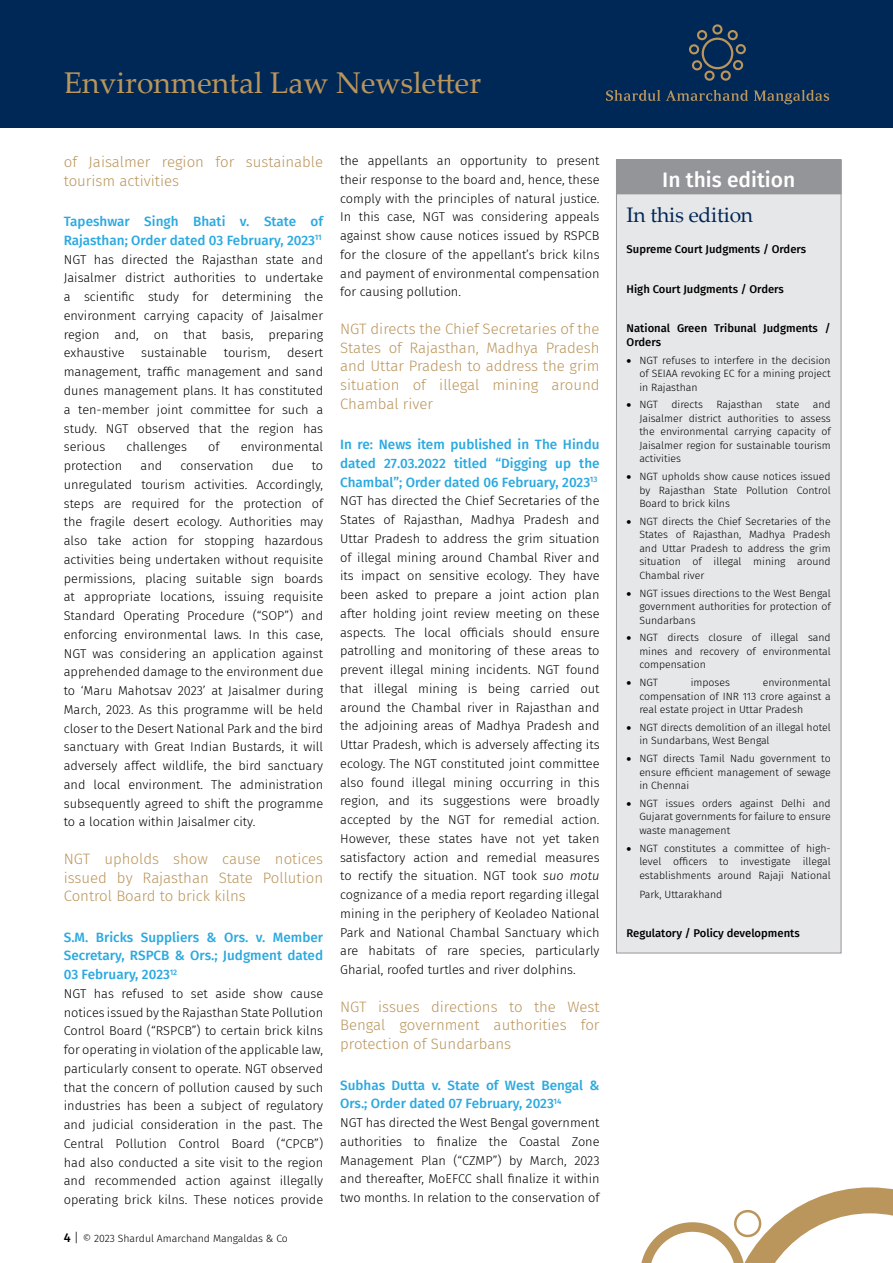
<style>
.page{position:relative;width:893px;height:1263px;background:#fff}
.page>*{position:absolute;margin:0;border:0;box-sizing:border-box;transform-origin:0 0}
.t1{font:30px "Palatino Linotype";color:#ba955c}
.t2{font:500 21px "Fira Sans";color:#fff}
.t3{font:21px "Palatino Linotype";letter-spacing:-.01em;color:#002856}
.Heading_2{font:300 15px/18.8px "Fira Sans";color:#ba955c;text-align:justify}
.Heading_3{font:500 13.5px/18.8px "Fira Sans";color:#2aa9e0}
.Body_Copy{font:300 12.75px/18.8px "Fira Sans";color:#000;text-align:justify}
.Content_heading{font:500 11.25px/13.5px "Fira Sans";color:#000}
.Heading_2-2{font:300 10.5px/13.5px "Fira Sans";color:#000;text-align:justify}
.s1{font-weight:500;font-size:12.75px}
.s2{font-size:12.75px}
.s3{font-style:italic}
</style>
<div class="page">
<svg style="left:641px;top:1187px;width:252px;height:76px"></svg>
<div style="left:0;top:0;width:893px;height:128px;background:#002856"></div>
<svg style="left:606px;top:90px;width:54px;height:11px"></svg>
<svg style="left:666px;top:90px;width:82px;height:11px"></svg>
<svg style="left:754px;top:90px;width:75px;height:14px"></svg>
<svg style="left:689px;top:24px;width:57px;height:57px"></svg>
<div style="left:616px;top:159px;width:225px;height:794px;background:#e6e7e8;border:1px solid #939598"></div>
<div style="left:616px;top:160px;width:225px;height:34px;background:#939598"></div>
<div style="left:616px;top:159px;width:225px;height:35px;border:1px solid #939598"></div>
<h1 class="t1" style="left:64px;top:61px;width:419px">Environmental Law Newsletter</h1>
<p class="Heading_2" style="left:64px;top:152px;width:261px">of Jaisalmer region for sustainable tourism activities</p>
<p class="Heading_3" style="left:64px;top:211px;width:261px">Tapeshwar Singh Bhati v. State of<br>Rajasthan; Order dated 03 February, 2023<sup>11</sup></p>
<p class="Body_Copy" style="left:64px;top:250px;width:261px">NGT has directed the Rajasthan state and Jaisalmer district authorities to undertake a scientific study for determining the environment carrying capacity of Jaisalmer region and, on that basis, preparing exhaustive</p>
<p class="Body_Copy" style="left:141px;top:344px;width:67px">sustainable</p>
<p class="Body_Copy" style="left:224px;top:344px;width:48px">tourism,</p>
<p class="Body_Copy" style="left:64px;top:344px;width:261px;text-indent:223px">desert management, traffic management and sand dunes management plans. It has constituted a ten-member joint committee for such a study. NGT observed that the region has serious</p>
<p class="Body_Copy" style="left:126px;top:437px;width:62px">challenges</p>
<p class="Body_Copy" style="left:208px;top:437px;width:13px">of</p>
<p class="Body_Copy" style="left:241px;top:437px;width:84px">environmental</p>
<p class="Body_Copy" style="left:64px;top:456px;width:60px">protection</p>
<p class="Body_Copy" style="left:141px;top:456px;width:23px">and</p>
<p class="Body_Copy" style="left:180px;top:456px;width:75px">conservation</p>
<p class="Body_Copy" style="left:272px;top:456px;width:23px">due</p>
<p class="Body_Copy" style="left:64px;top:456px;width:261px;text-indent:248px">to unregulated tourism activities. Accordingly, steps are required for the protection of the fragile desert ecology. Authorities may also take action for stopping hazardous activities being undertaken without requisite permissions, placing suitable sign boards at appropriate locations, issuing requisite Standard Operating Procedure (“SOP”) and enforcing environmental laws. In this case, NGT was considering an application against apprehended damage to the environment due to ‘Maru Mahotsav 2023’ at Jaisalmer during March, 2023. As this programme will be held closer to the Desert National Park and the bird sanctuary with Great Indian Bustards, it will adversely affect wildlife, the bird sanctuary and local environment. The administration subsequently agreed to shift the programme to a location within Jaisalmer city.</p>
<p class="Heading_2" style="left:64px;top:849px;width:261px">NGT upholds show cause notices issued by Rajasthan State Pollution Control Board to brick kilns</p>
<p class="Heading_3" style="left:64px;top:927px;width:261px;text-align:justify">S.M. Bricks Suppliers &amp; Ors. v. Member Secretary, RSPCB &amp; Ors.; Judgment dated 03 February, 2023<sup>12</sup></p>
<p class="Body_Copy" style="left:64px;top:984px;width:261px">NGT has refused to set aside show cause notices issued by the Rajasthan State Pollution Control Board (“RSPCB”) to certain brick kilns for operating in violation of the applicable law, particularly consent to operate. NGT observed that the concern of pollution caused by such industries has been a subject of regulatory and judicial consideration in the past. The Central Pollution Control Board (“CPCB”) had also conducted a site visit to the region and recommended action against illegally operating brick kilns. These notices provide</p>
<p class="Heading_2-2" style="left:64px;top:1231px;width:226px"><span class="s1">4</span> <span class="s2">|</span> © 2023 Shardul Amarchand Mangaldas &amp; Co</p>
<p class="Body_Copy" style="left:340px;top:151px;width:261px">the appellants an opportunity to present their response to the board and, hence, these comply with the principles of natural justice.<br>In this case, NGT was considering appeals against show cause notices issued by RSPCB for the closure of the appellant’s brick kilns and payment of environmental compensation for causing pollution.</p>
<p class="Heading_2" style="left:340px;top:319px;width:261px">NGT directs the Chief Secretaries of the States of Rajasthan, Madhya Pradesh and Uttar Pradesh to address the grim situation of illegal mining around Chambal river</p>
<p class="Heading_3" style="left:340px;top:434px;width:261px;text-align:justify">In re: News item published in The Hindu dated 27.03.2022 titled “Digging up the Chambal”; Order dated 06 February, 2023<sup>13</sup></p>
<p class="Body_Copy" style="left:340px;top:491px;width:261px">NGT has directed the Chief Secretaries of the States of Rajasthan, Madhya Pradesh and Uttar Pradesh to address the grim situation of illegal mining around Chambal River and its impact on sensitive ecology. They have been asked to prepare a joint action plan after holding joint review meeting on these aspects. The local officials should ensure patrolling and monitoring of these areas to prevent illegal mining incidents. NGT found that illegal mining is being carried out around the Chambal river in Rajasthan and the adjoining areas of Madhya Pradesh and Uttar Pradesh, which is adversely affecting its ecology. The NGT constituted joint committee also found illegal mining occurring in this region, and its suggestions were broadly accepted by the NGT for remedial action.<br>However, these states have not yet taken satisfactory action and remedial measures to rectify the situation. NGT took <span class="s3">suo motu </span>cognizance of a media report regarding illegal mining in the periphery of Keoladeo National Park and National Chambal Sanctuary which are habitats of rare species, particularly Gharial, roofed turtles and river dolphins.</p>
<p class="Heading_2" style="left:340px;top:997px;width:261px">NGT issues directions to the West Bengal government authorities for protection of Sundarbans</p>
<p class="Heading_3" style="left:340px;top:1075px;width:261px">Subhas Dutta v. State of West Bengal &amp;<br>Ors.; Order dated 07 February, 2023<sup>14</sup></p>
<p class="Body_Copy" style="left:340px;top:1113px;width:261px">NGT has directed the West Bengal government authorities to finalize the Coastal Zone Management Plan (“CZMP”) by March, 2023 and thereafter, MoEFCC shall finalize it within two months. In relation to the conservation of</p>
<p class="t2" style="left:662px;top:162px;width:135px">In this edition</p>
<p class="t3" style="left:627px;top:200px;width:128px">In this edition</p>
<p class="Content_heading" style="left:627px;top:242px;width:181px">Supreme Court Judgments / Orders</p>
<p class="Content_heading" style="left:627px;top:281px;width:159px">High Court Judgments / Orders</p>
<p class="Content_heading" style="left:627px;top:321px;width:206px">National Green Tribunal Judgments /<br>Orders</p>
<p class="Heading_2-2" style="left:639px;top:353px;width:193px;text-indent:-13px">• NGT refuses to interfere in the decision of SEIAA revoking EC for a mining project in Rajasthan</p>
<p class="Heading_2-2" style="left:627px;top:398px;width:33px">• NGT</p>
<p class="Heading_2-2" style="left:671px;top:398px;width:33px">directs</p>
<p class="Heading_2-2" style="left:716px;top:398px;width:48px">Rajasthan</p>
<p class="Heading_2-2" style="left:776px;top:398px;width:25px">state</p>
<p class="Heading_2-2" style="left:639px;top:398px;width:193px;text-indent:173px">and Jaisalmer district authorities to assess the environmental carrying capacity of Jaisalmer region for sustainable tourism activities</p>
<p class="Heading_2-2" style="left:639px;top:470px;width:193px;text-indent:-13px">• NGT upholds show cause notices issued by Rajasthan State Pollution Control Board to brick kilns</p>
<p class="Heading_2-2" style="left:639px;top:514px;width:193px;text-indent:-13px">• NGT directs the Chief Secretaries of the States of Rajasthan, Madhya Pradesh and Uttar Pradesh to address the grim situation of illegal mining around Chambal river</p>
<p class="Heading_2-2" style="left:639px;top:586px;width:193px;text-indent:-13px">• NGT issues directions to the West Bengal government authorities for protection of Sundarbans</p>
<p class="Heading_2-2" style="left:639px;top:631px;width:193px;text-indent:-13px">• NGT directs closure of illegal sand mines and recovery of environmental compensation</p>
<p class="Heading_2-2" style="left:627px;top:676px;width:33px">• NGT</p>
<p class="Heading_2-2" style="left:691px;top:676px;width:41px">imposes</p>
<p class="Heading_2-2" style="left:639px;top:676px;width:193px;text-indent:123px">environmental compensation of INR 113 crore against a real estate project in Uttar Pradesh</p>
<p class="Heading_2-2" style="left:639px;top:720px;width:193px;text-indent:-13px">• NGT directs demolition of an illegal hotel in Sundarbans, West Bengal</p>
<p class="Heading_2-2" style="left:639px;top:752px;width:193px;text-indent:-13px">• NGT directs Tamil Nadu government to ensure efficient management of sewage in Chennai</p>
<p class="Heading_2-2" style="left:639px;top:796px;width:193px;text-indent:-13px">• NGT issues orders against Delhi and Gujarat governments for failure to ensure waste management</p>
<p class="Heading_2-2" style="left:639px;top:841px;width:193px;text-indent:-13px">• NGT constitutes a committee of high&shy;level officers to investigate illegal establishments around Rajaji National</p>
<p class="Heading_2-2" style="left:639px;top:887px;width:85px">Park, Uttarakhand</p>
<p class="Content_heading" style="left:627px;top:926px;width:175px">Regulatory / Policy developments</p>
</div>
